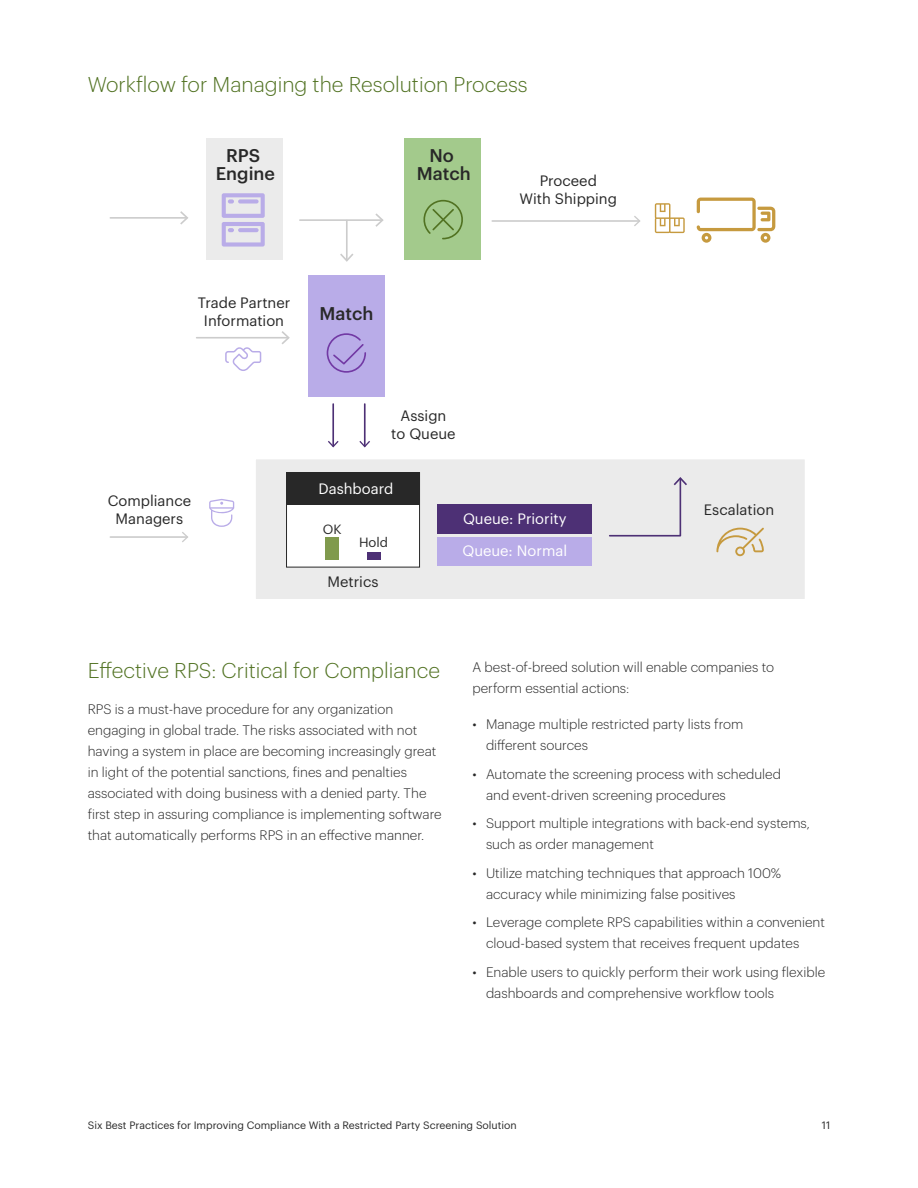
<style>
.page{position:relative;width:918px;height:1188px;background:#fff}
.page>*{position:absolute;margin:0;border:0;box-sizing:border-box;transform-origin:0 0}
.t1{font:300 21px "Graphik";color:#517222}
.t2{font:500 18px/18px "Graphik";color:#282828;text-align:center}
.t3{font:14.7px/17.7px "Graphik";color:#282828;text-align:center}
.t4{font:14.7px/32.2px "Graphik";color:#fff}
.t5{font:300 13.5px/21px "Graphik";color:#282828}
.t6{font:13.05px "Graphik";color:#282828}
.t7{font:10.5px "Graphik";color:#282828}
</style>
<div class="page">
<div style="left:308px;top:275px;width:77px;height:122px;background:#b9ace8"></div>
<div style="left:404px;top:139px;width:77px;height:121px;background:#a3ca8c"></div>
<div style="left:206px;top:138px;width:77px;height:122px;background:#ebebeb"></div>
<div style="left:255px;top:459px;width:551px;height:141px;background:#ebebeb"></div>
<div style="left:254px;top:458px;width:552px;height:143px;border:2px solid #fff"></div>
<hr style="left:197px;top:337px;width:91px;height:2px;background:#ccc">
<svg style="left:282px;top:331px;width:8px;height:13px"></svg>
<hr style="left:300px;top:219px;width:82px;height:2px;background:#ccc">
<svg style="left:375px;top:213px;width:9px;height:14px"></svg>
<hr style="left:492px;top:220px;width:147px;height:2px;background:#ccc">
<svg style="left:634px;top:216px;width:6px;height:10px"></svg>
<hr style="left:110px;top:536px;width:77px;height:2px;background:#ccc">
<svg style="left:182px;top:532px;width:6px;height:10px"></svg>
<hr style="left:332px;top:404px;width:2px;height:42px;background:#4d3075">
<svg style="left:328px;top:441px;width:11px;height:6px"></svg>
<svg style="left:609px;top:477px;width:78px;height:60px"></svg>
<div style="left:287px;top:473px;width:133px;height:94px;background:#fff"></div>
<div style="left:286px;top:472px;width:134px;height:96px;border:1px solid #282828"></div>
<div style="left:287px;top:473px;width:133px;height:32px;background:#282828"></div>
<div style="left:325px;top:538px;width:14px;height:22px;background:#809a4d"></div>
<div style="left:367px;top:552px;width:14px;height:8px;background:#4d3075"></div>
<div style="left:437px;top:505px;width:155px;height:29px;background:#4d3075"></div>
<div style="left:437px;top:538px;width:155px;height:28px;background:#b9ace8"></div>
<svg style="left:222px;top:193px;width:43px;height:54px"></svg>
<svg style="left:327px;top:333px;width:39px;height:40px"></svg>
<svg style="left:423px;top:200px;width:40px;height:39px"></svg>
<svg style="left:655px;top:203px;width:30px;height:30px"></svg>
<svg style="left:716px;top:528px;width:48px;height:28px"></svg>
<hr style="left:110px;top:217px;width:77px;height:2px;background:#ccc">
<svg style="left:180px;top:211px;width:8px;height:14px"></svg>
<svg style="left:697px;top:198px;width:78px;height:45px"></svg>
<hr style="left:364px;top:404px;width:2px;height:42px;background:#4d3075">
<svg style="left:359px;top:441px;width:11px;height:6px"></svg>
<hr style="left:346px;top:221px;width:2px;height:39px;background:#ccc">
<svg style="left:340px;top:254px;width:13px;height:8px"></svg>
<svg style="left:225px;top:347px;width:36px;height:24px"></svg>
<svg style="left:209px;top:499px;width:25px;height:28px"></svg>
<p class="t1" style="left:88px;top:69px;width:441px">Workflow for Managing the Resolution Process</p>
<p class="t2" style="left:216px;top:145px;width:61px">RPS<br>Engine</p>
<p class="t2" style="left:417px;top:144px;width:55px">No<br>Match</p>
<p class="t3" style="left:198px;top:293px;width:94px">Trade Partner<br>Information</p>
<p class="t2" style="left:319px;top:303px;width:55px">Match</p>
<p class="t3" style="left:391px;top:406px;width:66px">Assign<br>to Queue</p>
<p class="t3" style="left:520px;top:171px;width:99px">Proceed<br>With Shipping</p>
<p class="t3" style="left:108px;top:491px;width:85px">Compliance<br>Managers</p>
<p class="t4" style="left:318px;top:471px;width:76px">Dashboard</p>
<p class="t6" style="left:323px;top:520px;width:20px">OK</p>
<p class="t6" style="left:359px;top:533px;width:31px">Hold</p>
<p class="t3" style="left:328px;top:572px;width:53px">Metrics</p>
<p class="t4" style="left:462px;top:501px;width:106px">Queue: Priority<br>Queue: Normal</p>
<p class="t3" style="left:704px;top:499px;width:72px">Escalation</p>
<p class="t1" style="left:88px;top:655px;width:354px">Effective RPS: Critical for Compliance</p>
<p class="t5" style="left:88px;top:698px;width:355px">RPS is a must-have procedure for any organization engaging in global trade. The risks associated with not having a system in place are becoming increasingly great in light of the potential sanctions, fines and penalties associated with doing business with a denied party. The first step in assuring compliance is implementing software that automatically performs RPS in an effective manner.</p>
<p class="t5" style="left:472px;top:656px;width:303px">A best-of-breed solution will enable companies to perform essential actions:</p>
<p class="t5" style="left:486px;top:713px;width:259px;text-indent:-14px">• Manage multiple restricted party lists from different sources</p>
<p class="t5" style="left:486px;top:762px;width:297px;text-indent:-14px">• Automate the screening process with scheduled and event-driven screening procedures</p>
<p class="t5" style="left:486px;top:812px;width:325px;text-indent:-14px">• Support multiple integrations with back-end systems, such as order management</p>
<p class="t5" style="left:486px;top:861px;width:297px;text-indent:-14px">• Utilize matching techniques that approach 100% accuracy while minimizing false positives</p>
<p class="t5" style="left:486px;top:911px;width:341px;text-indent:-14px">• Leverage complete RPS capabilities within a convenient cloud-based system that receives frequent updates</p>
<p class="t5" style="left:486px;top:960px;width:341px;text-indent:-14px">• Enable users to quickly perform their work using flexible dashboards and comprehensive workflow tools</p>
<p class="t7" style="left:88px;top:1118px;width:431px">Six Best Practices for Improving Compliance With a Restricted Party Screening Solution</p>
<p class="t7" style="left:822px;top:1118px;width:10px">11</p>
</div>
